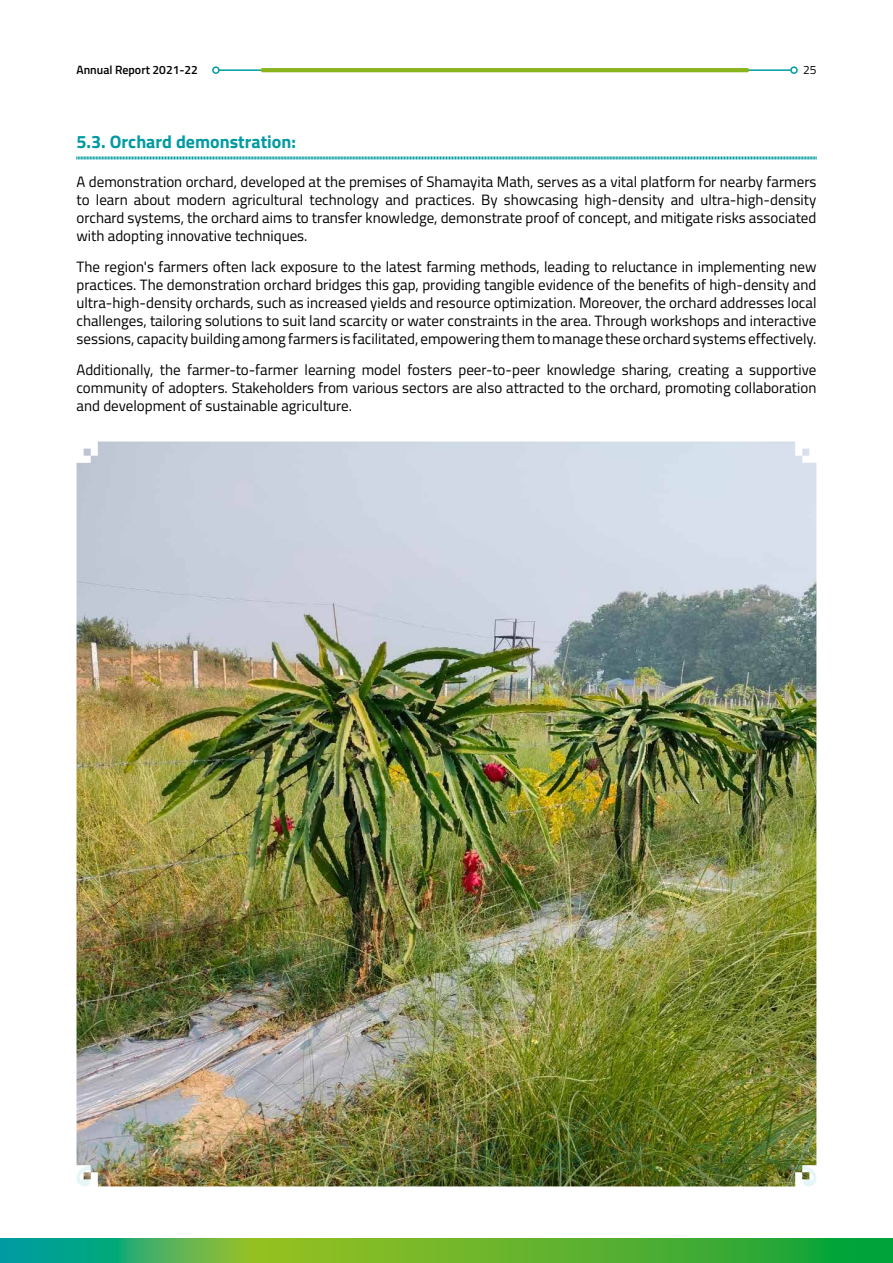
<style>
.page{position:relative;width:893px;height:1263px;background:#fff}
.page>*{position:absolute;margin:0;border:0;box-sizing:border-box;transform-origin:0 0}
.t1{font:700 18px "Titillium Web";color:#009ba2}
.t2{font:15px/18px "Titillium Web";color:#000;text-align:justify}
.t3{font:600 12px "Titillium Web";color:#000}
.t4{font:12px "Titillium Web";color:#000}
</style>
<div class="page">
<svg style="left:0;top:1238px;width:893px;height:25px;background:#4baf40"></svg>
<hr style="left:219px;top:69px;width:572px;height:2px;background:#009ba2">
<div style="left:212px;top:66px;width:8px;height:8px;border:2px solid #009ba2;border-radius:50%"></div>
<div style="left:790px;top:66px;width:8px;height:8px;border:2px solid #009ba2;border-radius:50%"></div>
<hr style="left:261px;top:68px;width:488px;height:4px;background:#8ab31d;border-radius:2px">
<svg style="left:76px;top:156px;width:741px;height:4px;background:#7fcccf"></svg>
<img style="left:77px;top:441px;width:739px;height:745px">
<img style="left:301px;top:1115px;width:61px;height:71px">
<img style="left:228px;top:1115px;width:61px;height:71px">
<img style="left:452px;top:1115px;width:62px;height:71px">
<img style="left:379px;top:1115px;width:62px;height:71px">
<img style="left:755px;top:1115px;width:61px;height:71px">
<svg style="left:682px;top:1115px;width:61px;height:71px;background:#596d1d"></svg>
<svg style="left:604px;top:1115px;width:61px;height:71px;background:#4f6119"></svg>
<svg style="left:530px;top:1115px;width:62px;height:71px;background:#44581e"></svg>
<img style="left:150px;top:1115px;width:61px;height:71px">
<img style="left:76px;top:1115px;width:62px;height:71px">
<p class="t3" style="left:77px;top:61px;width:123px">Annual Report 2021-22</p>
<p class="t4" style="left:803px;top:61px;width:15px">25</p>
<p class="t1" style="left:77px;top:128px;width:221px">5.3. Orchard demonstration:</p>
<p class="t2" style="left:77px;top:172px;width:741px">A demonstration orchard, developed at the premises of Shamayita Math, serves as a vital platform for nearby farmers to learn about modern agricultural technology and practices. By showcasing high-density and ultra-high-density orchard systems, the orchard aims to transfer knowledge, demonstrate proof of concept, and mitigate risks associated with adopting innovative techniques.</p>
<p class="t2" style="left:77px;top:257px;width:741px">The region's farmers often lack exposure to the latest farming methods, leading to reluctance in implementing new practices. The demonstration orchard bridges this gap, providing tangible evidence of the benefits of high-density and ultra-high-density orchards, such as increased yields and resource optimization. Moreover, the orchard addresses local challenges, tailoring solutions to suit land scarcity or water constraints in the area. Through workshops and interactive sessions, capacity building among farmers is facilitated, empowering them to manage these orchard systems effectively.</p>
<p class="t2" style="left:77px;top:360px;width:741px">Additionally, the farmer-to-farmer learning model fosters peer-to-peer knowledge sharing, creating a supportive community of adopters. Stakeholders from various sectors are also attracted to the orchard, promoting collaboration and development of sustainable agriculture.</p>
</div>
